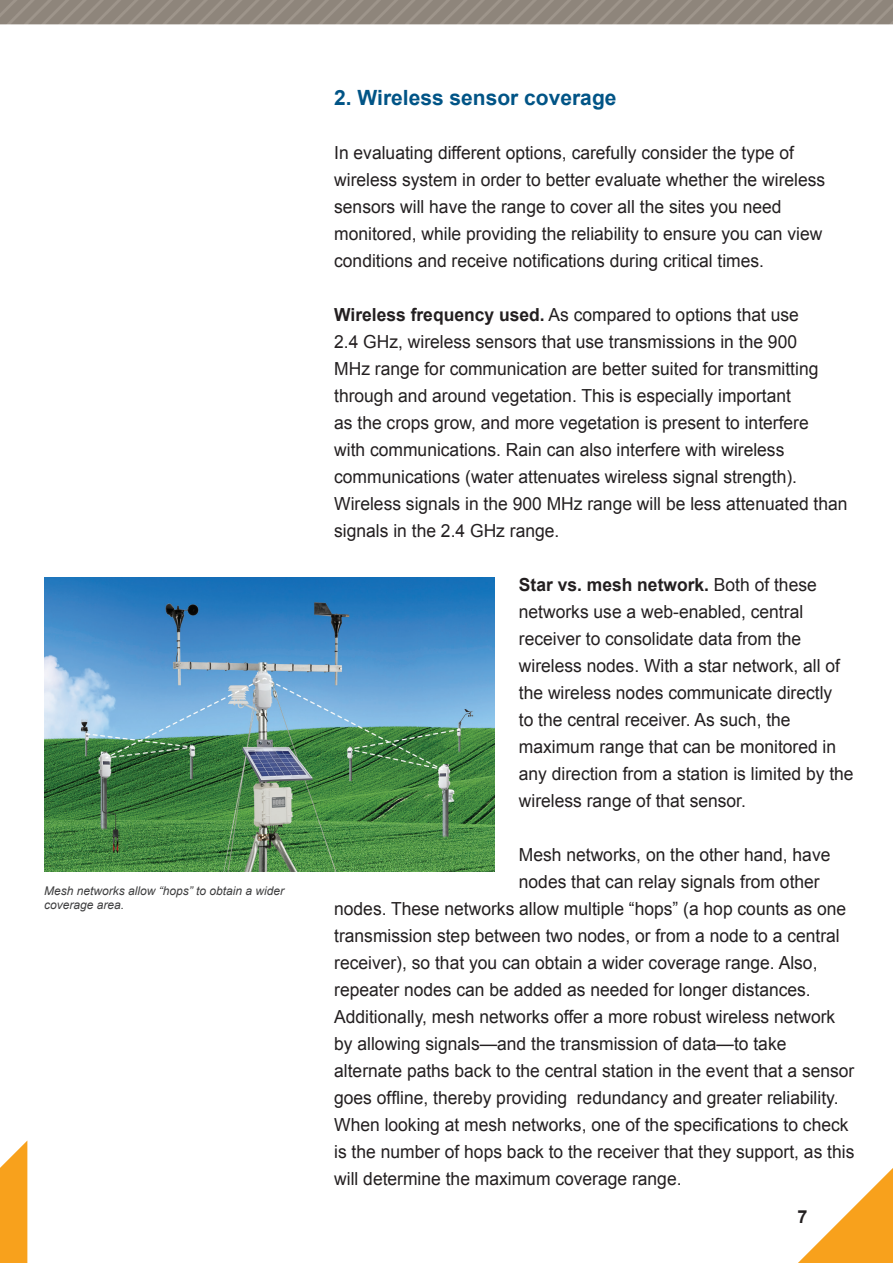
<style>
.page{position:relative;width:893px;height:1263px;background:#fff}
.page>*{position:absolute;margin:0;border:0;box-sizing:border-box;transform-origin:0 0}
.t1{font:700 21px "Arial";color:#015486}
.t2{font:18px/27px "Arial";color:#231f20}
.t3{font:700 18px "Arial";color:#231f20}
.t4{font:italic 12px/14.4px "Arial";color:#3e3e3f}
.s1{font-weight:700}
</style>
<div class="page">
<img style="left:0;top:0;width:893px;height:25px">
<svg style="left:0;top:1141px;width:27px;height:122px;background:#f8ab34"></svg>
<svg style="left:798px;top:1168px;width:95px;height:95px"></svg>
<img style="left:44px;top:577px;width:450px;height:294px">
<p class="t4" style="left:44px;top:884px;width:242px">Mesh networks allow “hops” to obtain a wider coverage area.</p>
<p class="t1" style="left:334px;top:84px;width:284px">2. Wireless sensor coverage</p>
<p class="t2" style="left:334px;top:139px;width:492px">In evaluating different options, carefully consider the type of wireless system in order to better evaluate whether the wireless sensors will have the range to cover all the sites you need monitored, while providing the reliability to ensure you can view conditions and receive notifications during critical times.</p>
<p class="t2" style="left:334px;top:301px;width:515px"><span class="s1">Wireless frequency used.</span> As compared to options that use<br>2.4 GHz, wireless sensors that use transmissions in the 900<br>MHz range for communication are better suited for transmitting through and around vegetation. This is especially important<br>as the crops grow, and more vegetation is present to interfere<br>with communications. Rain can also interfere with wireless communications (water attenuates wireless signal strength).<br>Wireless signals in the 900 MHz range will be less attenuated than signals in the 2.4 GHz range.</p>
<p class="t2" style="left:519px;top:571px;width:336px"><span class="s1">Star vs. mesh network.</span> Both of these networks use a web-enabled, central receiver to consolidate data from the wireless nodes. With a star network, all of the wireless nodes communicate directly<br>to the central receiver. As such, the maximum range that can be monitored in any direction from a station is limited by the wireless range of that sensor.</p>
<p class="t2" style="left:519px;top:841px;width:313px">Mesh networks, on the other hand, have</p>
<p class="t2" style="left:519px;top:868px;width:302px">nodes that can relay signals from other</p>
<p class="t2" style="left:334px;top:895px;width:514px">nodes. These networks allow multiple “hops” (a hop counts as one</p>
<p class="t2" style="left:334px;top:922px;width:507px">transmission step between two nodes, or from a node to a central</p>
<p class="t2" style="left:334px;top:949px;width:485px">receiver), so that you can obtain a wider coverage range. Also,</p>
<p class="t2" style="left:334px;top:976px;width:478px">repeater nodes can be added as needed for longer distances.</p>
<p class="t2" style="left:334px;top:1003px;width:503px">Additionally, mesh networks offer a more robust wireless network</p>
<p class="t2" style="left:334px;top:1030px;width:454px">by allowing signals—and the transmission of data—to take</p>
<p class="t2" style="left:334px;top:1057px;width:522px">alternate paths back to the central station in the event that a sensor</p>
<p class="t2" style="left:334px;top:1084px;width:506px">goes offline, thereby providing redundancy and greater reliability.</p>
<p class="t2" style="left:334px;top:1111px;width:516px">When looking at mesh networks, one of the specifications to check</p>
<p class="t2" style="left:334px;top:1138px;width:522px">is the number of hops back to the receiver that they support, as this</p>
<p class="t2" style="left:334px;top:1165px;width:349px">will determine the maximum coverage range.</p>
<p class="t3" style="left:798px;top:1204px;width:12px">7</p>
</div>
